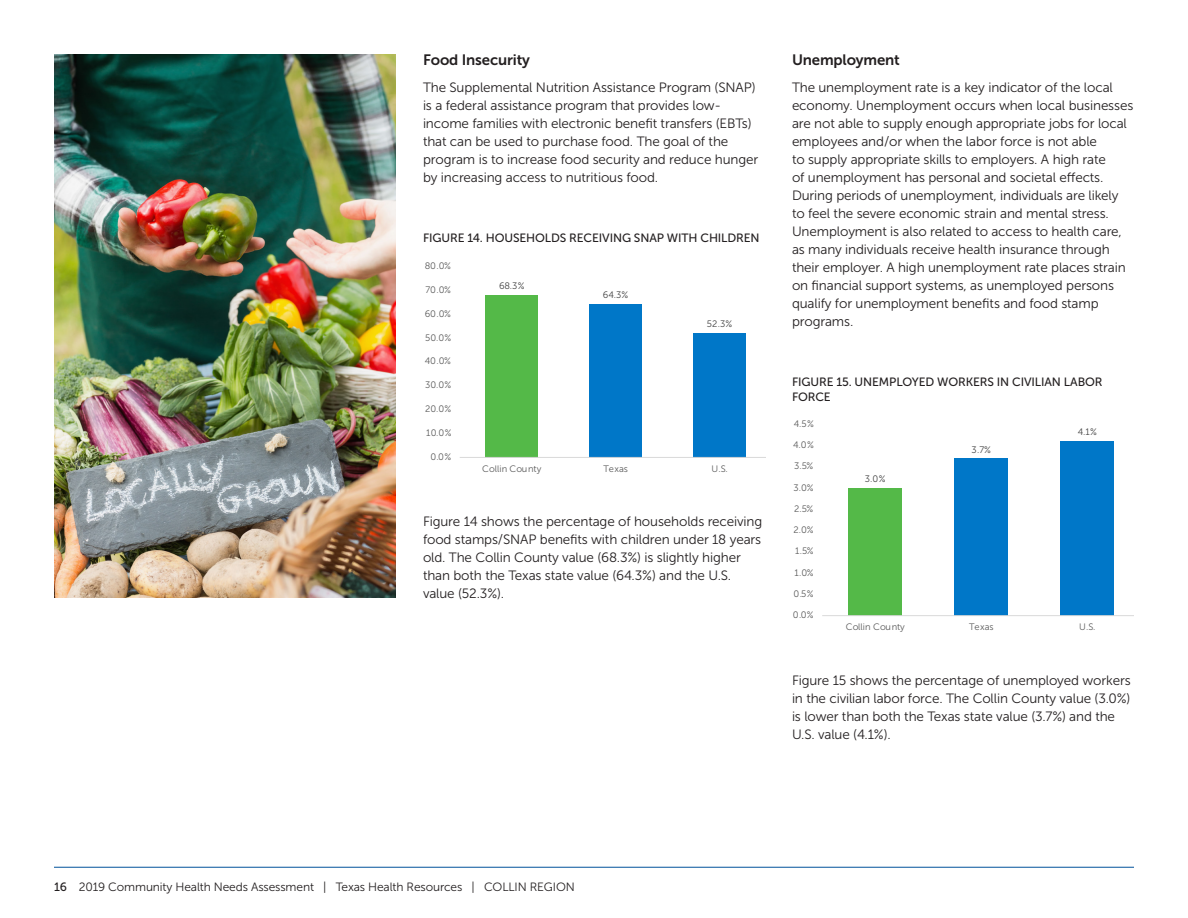
<style>
.page{position:relative;width:1188px;height:918px;background:#fff}
.page>*{position:absolute;margin:0;border:0;box-sizing:border-box;transform-origin:0 0}
.Subhead_Level_2{font:15px "Museo Sans 700";letter-spacing:-.01em;color:#231f20}
.t1{font:13.5px/18px "Museo Sans 300";letter-spacing:-.01em;color:#231f20}
.figure_title{font:12px/15px "Museo Sans 500";letter-spacing:-.01em;color:#231f20}
.t2{font:12px "Museo Sans 300";letter-spacing:-.01em;color:#231f20}
.t3{font:9.3px "Museo Sans 300";letter-spacing:.005em;color:#595959}
.t4{font:9.3px "Museo Sans 300";color:#404040}
.s1{font-family:"Museo Sans 500"}
</style>
<div class="page">
<hr style="left:54px;top:867px;width:1080px;height:1px;background:#01529a">
<div style="left:590px;top:304px;width:52px;height:153px;background:#0077c8"></div>
<div style="left:693px;top:333px;width:53px;height:124px;background:#0077c8"></div>
<div style="left:486px;top:295px;width:52px;height:162px;background:#54b948"></div>
<hr style="left:460px;top:457px;width:305px;height:1px;background:#d9d9d9">
<div style="left:955px;top:458px;width:53px;height:158px;background:#0077c8"></div>
<div style="left:1061px;top:441px;width:53px;height:175px;background:#0077c8"></div>
<div style="left:849px;top:488px;width:53px;height:128px;background:#54b948"></div>
<hr style="left:822px;top:615px;width:312px;height:1px;background:#d9d9d9">
<img style="left:54px;top:54px;width:342px;height:543px">
<p class="Subhead_Level_2" style="left:423px;top:52px;width:108px">Food Insecurity</p>
<p class="t1" style="left:423px;top:79px;width:337px">The Supplemental Nutrition Assistance Program (SNAP) is a federal assistance program that provides low&shy;income families with electronic benefit transfers (EBTs) that can be used to purchase food. The goal of the program is to increase food security and reduce hunger by increasing access to nutritious food.</p>
<p class="figure_title" style="left:423px;top:231px;width:338px">FIGURE 14. HOUSEHOLDS RECEIVING SNAP WITH CHILDREN</p>
<p class="t4" style="left:499px;top:281px;width:27px">68.3%</p>
<p class="t4" style="left:603px;top:290px;width:27px">64.3%</p>
<p class="t4" style="left:707px;top:319px;width:27px">52.3%</p>
<p class="t3" style="left:425px;top:261px;width:28px">80.0%</p>
<p class="t3" style="left:426px;top:285px;width:27px">70.0%</p>
<p class="t3" style="left:425px;top:309px;width:28px">60.0%</p>
<p class="t3" style="left:425px;top:333px;width:28px">50.0%</p>
<p class="t3" style="left:425px;top:356px;width:28px">40.0%</p>
<p class="t3" style="left:425px;top:380px;width:28px">30.0%</p>
<p class="t3" style="left:425px;top:404px;width:28px">20.0%</p>
<p class="t3" style="left:426px;top:428px;width:27px">10.0%</p>
<p class="t3" style="left:430px;top:452px;width:22px">0.0%</p>
<p class="t3" style="left:482px;top:464px;width:61px">Collin County</p>
<p class="t3" style="left:604px;top:464px;width:26px">Texas</p>
<p class="t3" style="left:711px;top:464px;width:18px">U.S.</p>
<p class="t1" style="left:423px;top:513px;width:341px">Figure 14 shows the percentage of households receiving food stamps/SNAP benefits with children under 18 years old. The Collin County value (68.3%) is slightly higher than both the Texas state value (64.3%) and the U.S. value (52.3%).</p>
<p class="Subhead_Level_2" style="left:792px;top:52px;width:109px">Unemployment</p>
<p class="t1" style="left:792px;top:79px;width:343px">The unemployment rate is a key indicator of the local economy. Unemployment occurs when local businesses are not able to supply enough appropriate jobs for local employees and/or when the labor force is not able<br>to supply appropriate skills to employers. A high rate<br>of unemployment has personal and societal effects.<br>During periods of unemployment, individuals are likely to feel the severe economic strain and mental stress.<br>Unemployment is also related to access to health care, as many individuals receive health insurance through their employer. A high unemployment rate places strain on financial support systems, as unemployed persons qualify for unemployment benefits and food stamp programs.</p>
<p class="figure_title" style="left:792px;top:375px;width:312px">FIGURE 15. UNEMPLOYED WORKERS IN CIVILIAN LABOR<br>FORCE</p>
<p class="t3" style="left:794px;top:419px;width:22px">4.5%</p>
<p class="t3" style="left:793px;top:440px;width:22px">4.0%</p>
<p class="t3" style="left:794px;top:461px;width:21px">3.5%</p>
<p class="t3" style="left:793px;top:482px;width:22px">3.0%</p>
<p class="t3" style="left:794px;top:503px;width:21px">2.5%</p>
<p class="t3" style="left:793px;top:524px;width:22px">2.0%</p>
<p class="t3" style="left:795px;top:546px;width:20px">1.5%</p>
<p class="t3" style="left:794px;top:567px;width:21px">1.0%</p>
<p class="t3" style="left:794px;top:588px;width:22px">0.5%</p>
<p class="t3" style="left:793px;top:610px;width:22px">0.0%</p>
<p class="t4" style="left:865px;top:474px;width:22px">3.0%</p>
<p class="t4" style="left:972px;top:444px;width:21px">3.7%</p>
<p class="t4" style="left:1078px;top:427px;width:21px">4.1%</p>
<p class="t3" style="left:846px;top:622px;width:61px">Collin County</p>
<p class="t3" style="left:969px;top:622px;width:26px">Texas</p>
<p class="t3" style="left:1079px;top:622px;width:18px">U.S.</p>
<p class="t1" style="left:792px;top:672px;width:340px">Figure 15 shows the percentage of unemployed workers in the civilian labor force. The Collin County value (3.0%) is lower than both the Texas state value (3.7%) and the U.S. value (4.1%).</p>
<p class="t2" style="left:54px;top:880px;width:522px"><span class="s1">16</span> 2019 Community Health Needs Assessment | Texas Health Resources | COLLIN REGION</p>
</div>
